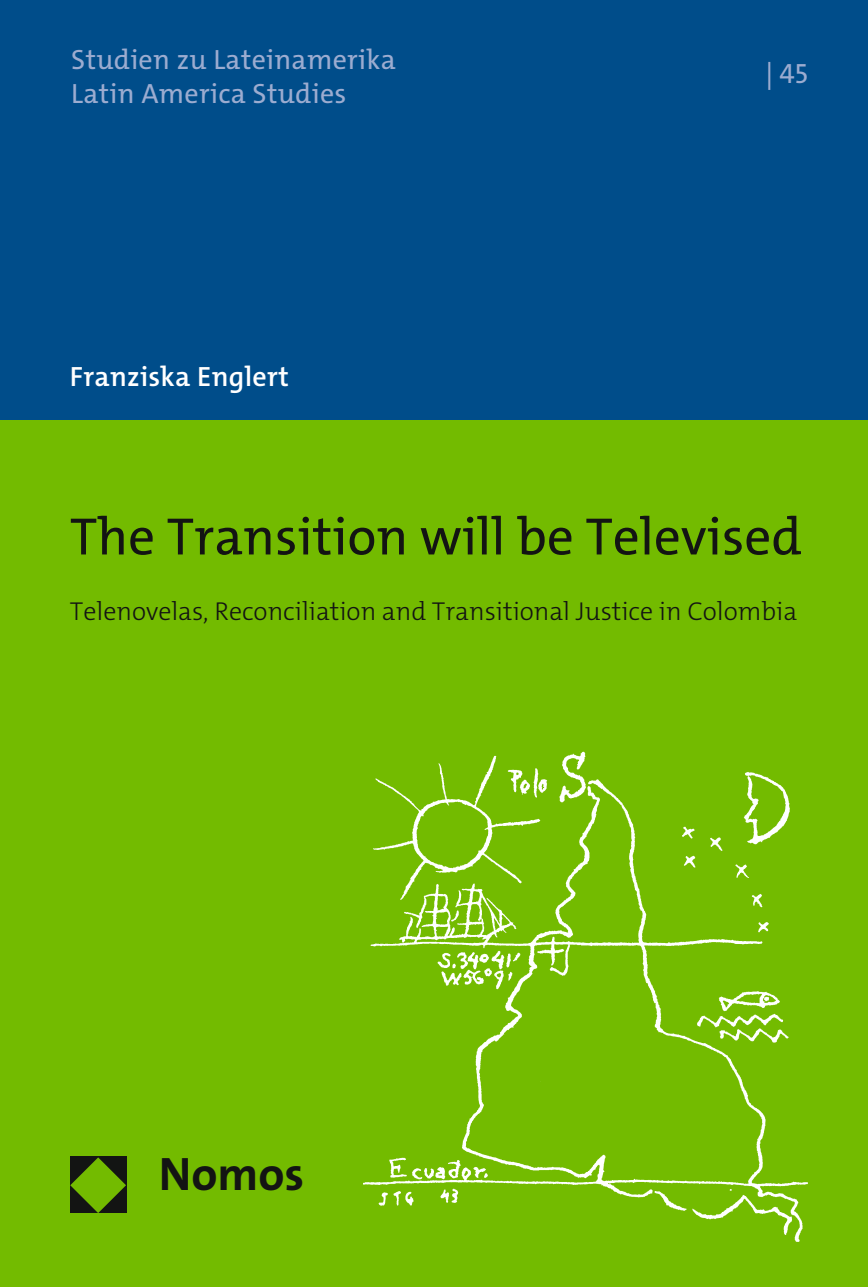
<style>
.page{position:relative;width:868px;height:1287px;background:#fff}
.page>*{position:absolute;margin:0;border:0;box-sizing:border-box;transform-origin:0 0}
.t1{font:53px "The Mix C5";color:#131413}
.t2{font:700 47.2px "The Sans C5";color:#131413}
.t3{font:28px "The Mix C5";letter-spacing:.01em;color:#9cacd0}
.t4{font:600 28px "The Mix C5";letter-spacing:.01em;color:#fff}
.t5{font:300 26px "The Mix C5";color:#131413}
</style>
<div class="page">
<div style="left:0;top:420px;width:867px;height:867px;background:#73bb00"></div>
<div style="left:0;top:0;width:867px;height:420px;background:#004d8a"></div>
<img style="left:363px;top:751px;width:445px;height:491px">
<div style="left:70px;top:1156px;width:57px;height:57px;background:#131413"></div>
<svg style="left:70px;top:1157px;width:56px;height:56px"></svg>
<p class="t3" style="left:71px;top:41px;width:326px">Studien zu Lateinamerika</p>
<p class="t3" style="left:71px;top:75px;width:276px">Latin America Studies</p>
<p class="t4" style="left:70px;top:359px;width:220px">Franziska Englert</p>
<p class="t3" style="left:765px;top:55px;width:44px">| 45</p>
<h1 class="t1" style="left:70px;top:503px;width:733px">The Transition will be Televised</h1>
<p class="t5" style="left:70px;top:594px;width:728px">Telenovelas, Reconciliation and Transitional Justice in Colombia</p>
<h2 class="t2" style="left:159px;top:1144px;width:147px">Nomos</h2>
</div>
